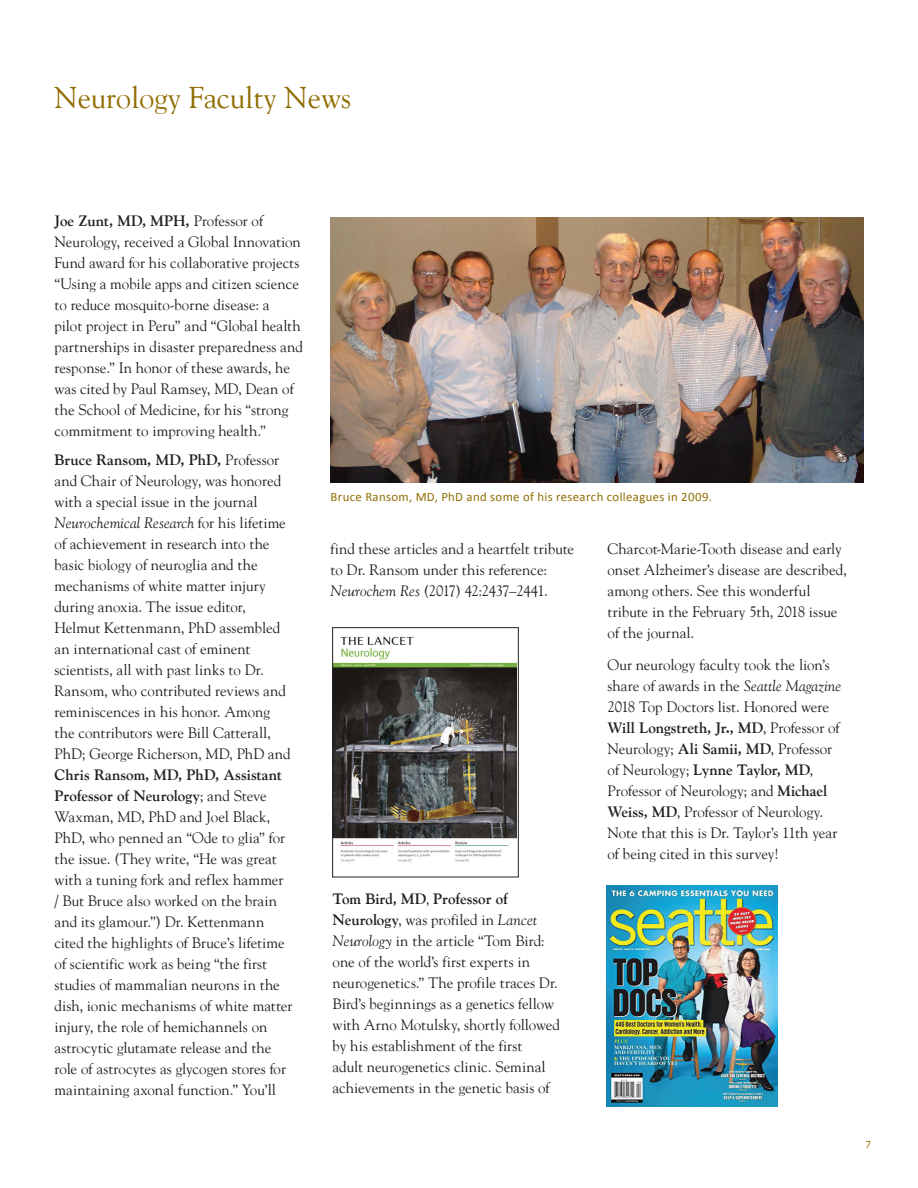
<style>
.page{position:relative;width:918px;height:1188px;background:#fff}
.page>*{position:absolute;margin:0;border:0;box-sizing:border-box;transform-origin:0 0}
.t1{font:30px "Goudy";color:#906d00}
.body{font:15px/21px "Goudy";color:#231f20}
.t2{font:12.75px "Calibri";letter-spacing:.03em;color:#906d00}
.t3{font:12px "Cronos Pro";color:#906d00}
.s1{font-weight:700}
.s2{font-style:italic}
</style>
<div class="page">
<img style="left:330px;top:217px;width:534px;height:266px">
<img style="left:334px;top:636px;width:182px;height:226px">
<div style="left:332px;top:627px;width:187px;height:250px;border:1px solid #231f20"></div>
<img style="left:607px;top:886px;width:170px;height:221px">
<p class="t1" style="left:55px;top:79px;width:298px">Neurology Faculty News</p>
<p class="body" style="left:55px;top:210px;width:250px"><span class="s1">Joe Zunt, MD, MPH,</span> Professor of Neurology, received a Global Innovation Fund award for his collaborative projects “Using a mobile apps and citizen science to reduce mosquito-borne disease: a<br>pilot project in Peru” and “Global health partnerships in disaster preparedness and response.” In honor of these awards, he was cited by Paul Ramsey, MD, Dean of the School of Medicine, for his “strong commitment to improving health.”</p>
<p class="body" style="left:55px;top:449px;width:239px"><span class="s1">Bruce Ransom, MD, PhD,</span> Professor and Chair of Neurology, was honored with a special issue in the journal <span class="s2">Neurochemical Research</span> for his lifetime of achievement in research into the basic biology of neuroglia and the mechanisms of white matter injury during anoxia. The issue editor, Helmut Kettenmann, PhD assembled an international cast of eminent scientists, all with past links to Dr.<br>Ransom, who contributed reviews and reminiscences in his honor. Among the contributors were Bill Catterall, PhD; George Richerson, MD, PhD and <span class="s1">Chris Ransom, MD, PhD, Assistant Professor of Neurology</span>; and Steve Waxman, MD, PhD and Joel Black, PhD, who penned an “Ode to glia” for the issue. (They write, “He was great with a tuning fork and reflex hammer<br>/ But Bruce also worked on the brain and its glamour.”) Dr. Kettenmann cited the highlights of Bruce’s lifetime of scientific work as being “the first studies of mammalian neurons in the dish, ionic mechanisms of white matter injury, the role of hemichannels on astrocytic glutamate release and the role of astrocytes as glycogen stores for maintaining axonal function.” You’ll</p>
<p class="t2" style="left:330px;top:489px;width:383px">Bruce Ransom, MD, PhD and some of his research colleagues in 2009.</p>
<p class="body" style="left:330px;top:538px;width:245px">find these articles and a heartfelt tribute to Dr. Ransom under this reference:<br><span class="s2">Neurochem Res</span> (2017) 42:2437–2441.</p>
<p class="body" style="left:333px;top:888px;width:229px"><span class="s1">Tom Bird, MD</span>, <span class="s1">Professor of Neurology</span>, was profiled in <span class="s2">Lancet Neurology</span> in the article “Tom Bird: one of the world’s first experts in neurogenetics.” The profile traces Dr.<br>Bird’s beginnings as a genetics fellow with Arno Motulsky, shortly followed by his establishment of the first<br>adult neurogenetics clinic. Seminal achievements in the genetic basis of</p>
<p class="body" style="left:608px;top:538px;width:241px">Charcot-Marie-Tooth disease and early onset Alzheimer’s disease are described, among others. See this wonderful tribute in the February 5th, 2018 issue of the journal.</p>
<p class="body" style="left:607px;top:654px;width:235px">Our neurology faculty took the lion’s share of awards in the <span class="s2">Seattle Magazine </span>2018 Top Doctors list. Honored were <span class="s1">Will Longstreth, Jr., MD</span>, Professor of Neurology; <span class="s1">Ali Samii, MD</span>, Professor of Neurology; <span class="s1">Lynne Taylor, MD</span>, Professor of Neurology; and <span class="s1">Michael Weiss, MD</span>, Professor of Neurology.<br>Note that this is Dr. Taylor’s 11th year of being cited in this survey!</p>
<p class="t3" style="left:865px;top:1137px;width:7px">7</p>
</div>
